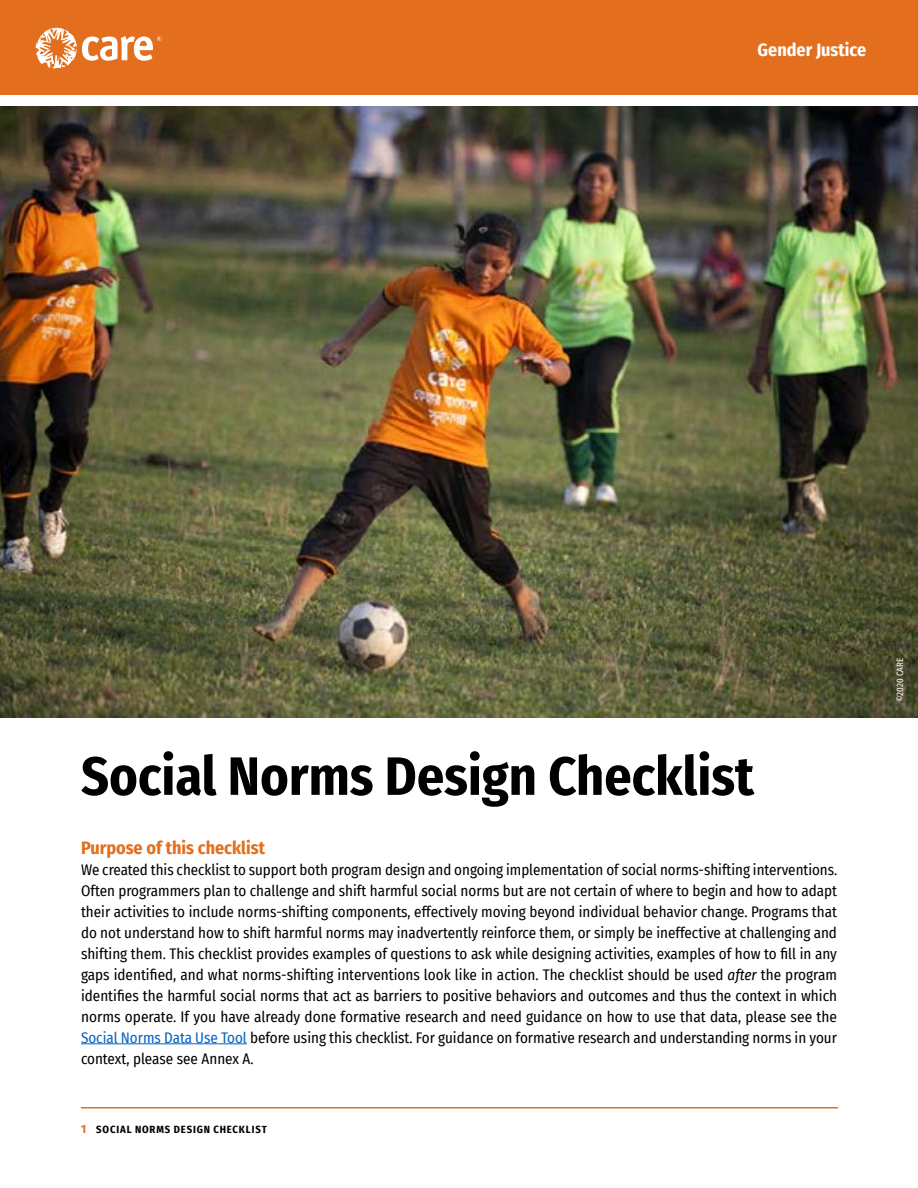
<style>
.page{position:relative;width:918px;height:1188px;background:#fff}
.page>*{position:absolute;margin:0;border:0;box-sizing:border-box;transform-origin:0 0}
.t1{font:700 54px "Fira Sans Condensed";color:#000}
.t2{font:700 18px "Fira Sans Condensed";color:#e36f1e}
.t3{font:700 18px "Fira Sans Condensed";color:#fff}
.t4{font:15px/21px "Fira Sans Condensed";color:#000;text-align:justify}
.t5{font:700 10.5px "Fira Sans Condensed";letter-spacing:.08em;color:#000}
.t6{font:9px "Fira Sans Condensed";color:#fff}
.s1{font-style:italic}
.s2{color:#0563c1}
.s3{font-size:12px;color:#e36f1e}
</style>
<div class="page">
<hr style="left:81px;top:1107px;width:757px;height:1px;background:#e36f1e">
<div style="left:0;top:0;width:918px;height:94px;background:#e36f1e"></div>
<svg style="left:36px;top:28px;width:125px;height:41px"></svg>
<img style="left:0;top:106px;width:918px;height:611px">
<hr style="left:81px;top:1043px;width:166px;height:1px;background:#0563c1">
<p class="t3" style="left:758px;top:35px;width:110px">Gender Justice</p>
<h1 class="t1" style="left:81px;top:731px;width:675px">Social Norms Design Checklist</h1>
<p class="t2" style="left:81px;top:832px;width:186px">Purpose of this checklist</p>
<p class="t4" style="left:81px;top:859px;width:758px">We created this checklist to support both program design and ongoing implementation of social norms-shifting interventions.<br>Often programmers plan to challenge and shift harmful social norms but are not certain of where to begin and how to adapt their activities to include norms-shifting components, effectively moving beyond individual behavior change. Programs that do not understand how to shift harmful norms may inadvertently reinforce them, or simply be ineffective at challenging and shifting them. This checklist provides examples of questions to ask while designing activities, examples of how to fill in any gaps identified, and what norms-shifting interventions look like in action. The checklist should be used <span class="s1">after</span> the program identifies the harmful social norms that act as barriers to positive behaviors and outcomes and thus the context in which norms operate. If you have already done formative research and need guidance on how to use that data, please see the <span class="s2">Social Norms Data Use Tool</span> before using this checklist. For guidance on formative research and understanding norms in your context, please see Annex A.</p>
<p class="t5" style="left:81px;top:1120px;width:187px"><span class="s3">1</span> SOCIAL NORMS DESIGN CHECKLIST</p>
<p class="t6" style="left:893px;top:702px;width:46px;rotate:-90deg">©2020 CARE</p>
</div>
